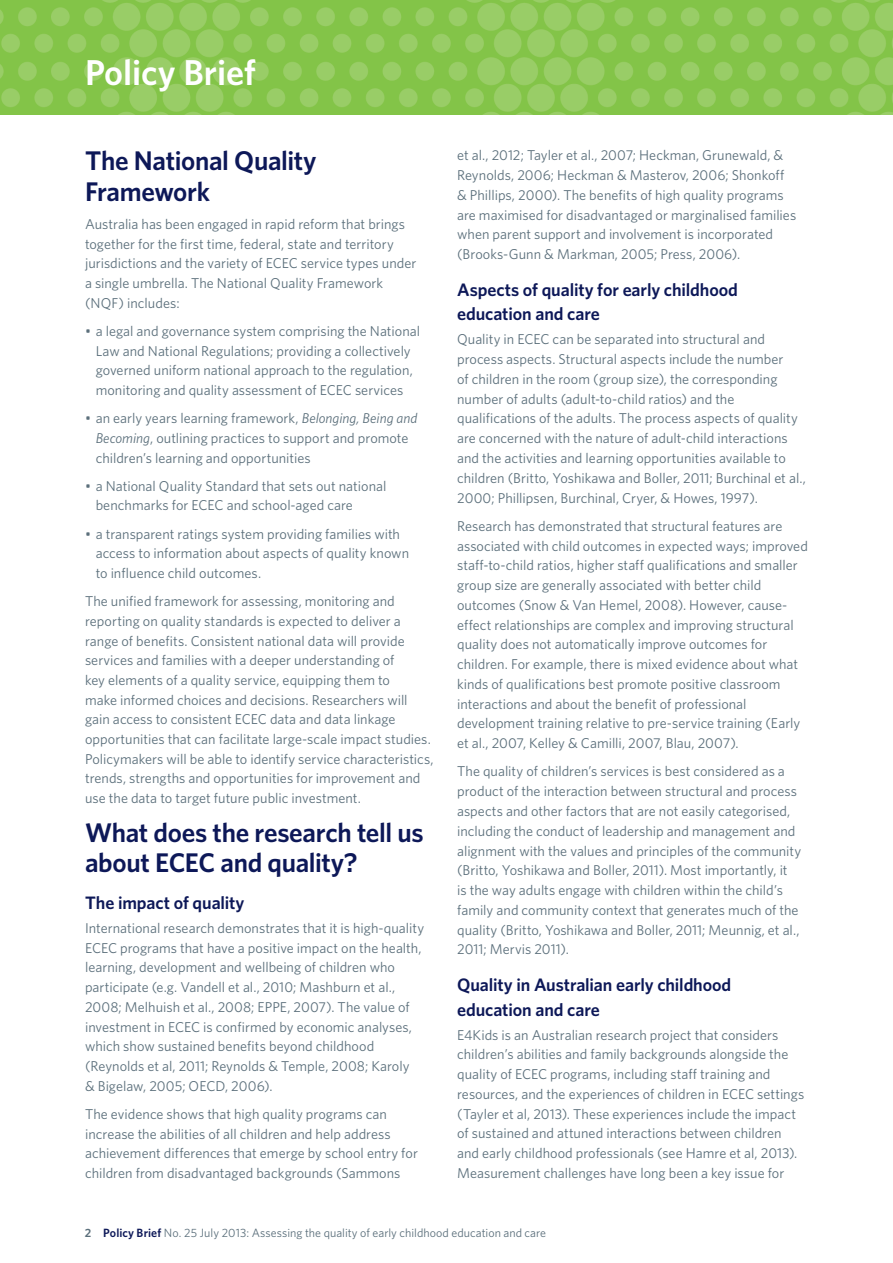
<style>
.page{position:relative;width:893px;height:1263px;background:#fff}
.page>*{position:absolute;margin:0;border:0;box-sizing:border-box;transform-origin:0 0}
.t1{font:600 36px "Whitney";color:#fff}
.t2{font:600 27px/30.2px "Whitney";letter-spacing:-.015em;color:#0d1858}
.t3{font:600 18px/24.3px "Whitney";letter-spacing:-.005em;color:#0d1858}
.t4{font:14.25px/19.8px "Whitney";color:#5b6f7b}
.t5{font:12px "Whitney";letter-spacing:.005em;color:#5b6f7b}
.s1{font-style:italic}
.s2{font-weight:600}
.s3{font-weight:600;color:#0d1858}
</style>
<div class="page">
<img style="left:0;top:0;width:893px;height:115px">
<h1 class="t1" style="left:85px;top:50px;width:172px">Policy Brief</h1>
<h2 class="t2" style="left:85px;top:146px;width:233px">The National Quality<br>Framework</h2>
<p class="t4" style="left:85px;top:214px;width:333px">Australia has been engaged in rapid reform that brings together for the first time, federal, state and territory jurisdictions and the variety of ECEC service types under a single umbrella. The National Quality Framework (NQF) includes:</p>
<p class="t4" style="left:85px;top:321px;width:337px;text-align:center">• a legal and governance system comprising the National Law and National Regulations; providing a collectively governed uniform national approach to the regulation, monitoring and quality assessment of ECEC services</p>
<p class="t4" style="left:96px;top:408px;width:323px;text-indent:-11px">• an early years learning framework, <span class="s1">Belonging, Being and<br>Becoming</span>, outlining practices to support and promote children’s learning and opportunities</p>
<p class="t4" style="left:96px;top:476px;width:292px;text-indent:-11px">• a National Quality Standard that sets out national benchmarks for ECEC and school-aged care</p>
<p class="t4" style="left:96px;top:524px;width:315px;text-indent:-11px">• a transparent ratings system providing families with access to information about aspects of quality known to influence child outcomes.</p>
<p class="t4" style="left:85px;top:591px;width:350px">The unified framework for assessing, monitoring and reporting on quality standards is expected to deliver a range of benefits. Consistent national data will provide services and families with a deeper understanding of<br>key elements of a quality service, equipping them to<br>make informed choices and decisions. Researchers will gain access to consistent ECEC data and data linkage opportunities that can facilitate large-scale impact studies.<br>Policymakers will be able to identify service characteristics, trends, strengths and opportunities for improvement and use the data to target future public investment.</p>
<h2 class="t2" style="left:85px;top:817px;width:340px">What does the research tell us about ECEC and quality?</h2>
<p class="t3" style="left:85px;top:890px;width:161px">The impact of quality</p>
<p class="t4" style="left:85px;top:918px;width:341px">International research demonstrates that it is high-quality ECEC programs that have a positive impact on the health, learning, development and wellbeing of children who participate (e.g. Vandell et al., 2010; Mashburn et al., 2008; Melhuish et al., 2008; EPPE, 2007). The value of investment in ECEC is confirmed by economic analyses, which show sustained benefits beyond childhood (Reynolds et al, 2011; Reynolds &amp; Temple, 2008; Karoly<br>&amp; Bigelaw, 2005; OECD, 2006).</p>
<p class="t4" style="left:85px;top:1104px;width:334px">The evidence shows that high quality programs can increase the abilities of all children and help address achievement differences that emerge by school entry for children from disadvantaged backgrounds (Sammons</p>
<p class="t4" style="left:457px;top:145px;width:341px">et al., 2012; Tayler et al., 2007; Heckman, Grunewald, &amp; Reynolds, 2006; Heckman &amp; Masterov, 2006; Shonkoff &amp; Phillips, 2000). The benefits of high quality programs are maximised for disadvantaged or marginalised families when parent support and involvement is incorporated (Brooks-Gunn &amp; Markman, 2005; Press, 2006).</p>
<p class="t3" style="left:457px;top:277px;width:282px">Aspects of quality for early childhood education and care</p>
<p class="t4" style="left:457px;top:329px;width:350px">Quality in ECEC can be separated into structural and process aspects. Structural aspects include the number<br>of children in the room (group size), the corresponding number of adults (adult-to-child ratios) and the qualifications of the adults. The process aspects of quality are concerned with the nature of adult-child interactions and the activities and learning opportunities available to children (Britto, Yoshikawa and Boller, 2011; Burchinal et al., 2000; Phillipsen, Burchinal, Cryer, &amp; Howes, 1997).</p>
<p class="t4" style="left:457px;top:516px;width:352px">Research has demonstrated that structural features are associated with child outcomes in expected ways; improved staff-to-child ratios, higher staff qualifications and smaller group size are generally associated with better child outcomes (Snow &amp; Van Hemel, 2008). However, cause&shy;effect relationships are complex and improving structural quality does not automatically improve outcomes for children. For example, there is mixed evidence about what kinds of qualifications best promote positive classroom interactions and about the benefit of professional development training relative to pre-service training (Early et al., 2007, Kelley &amp; Camilli, 2007, Blau, 2007).</p>
<p class="t4" style="left:457px;top:761px;width:346px">The quality of children’s services is best considered as a product of the interaction between structural and process aspects and other factors that are not easily categorised, including the conduct of leadership and management and alignment with the values and principles of the community (Britto, Yoshikawa and Boller, 2011). Most importantly, it<br>is the way adults engage with children within the child’s family and community context that generates much of the quality (Britto, Yoshikawa and Boller, 2011; Meunnig, et al., 2011; Mervis 2011).</p>
<p class="t3" style="left:457px;top:973px;width:276px">Quality in Australian early childhood education and care</p>
<p class="t4" style="left:457px;top:1024px;width:349px">E4Kids is an Australian research project that considers children’s abilities and family backgrounds alongside the quality of ECEC programs, including staff training and resources, and the experiences of children in ECEC settings (Tayler et al, 2013). These experiences include the impact of sustained and attuned interactions between children and early childhood professionals (see Hamre et al, 2013).<br>Measurement challenges have long been a key issue for</p>
<p class="t5" style="left:85px;top:1225px;width:463px"><span class="s2">2</span> <span class="s3">Policy Brief</span> No. 25 July 2013: Assessing the quality of early childhood education and care</p>
</div>
